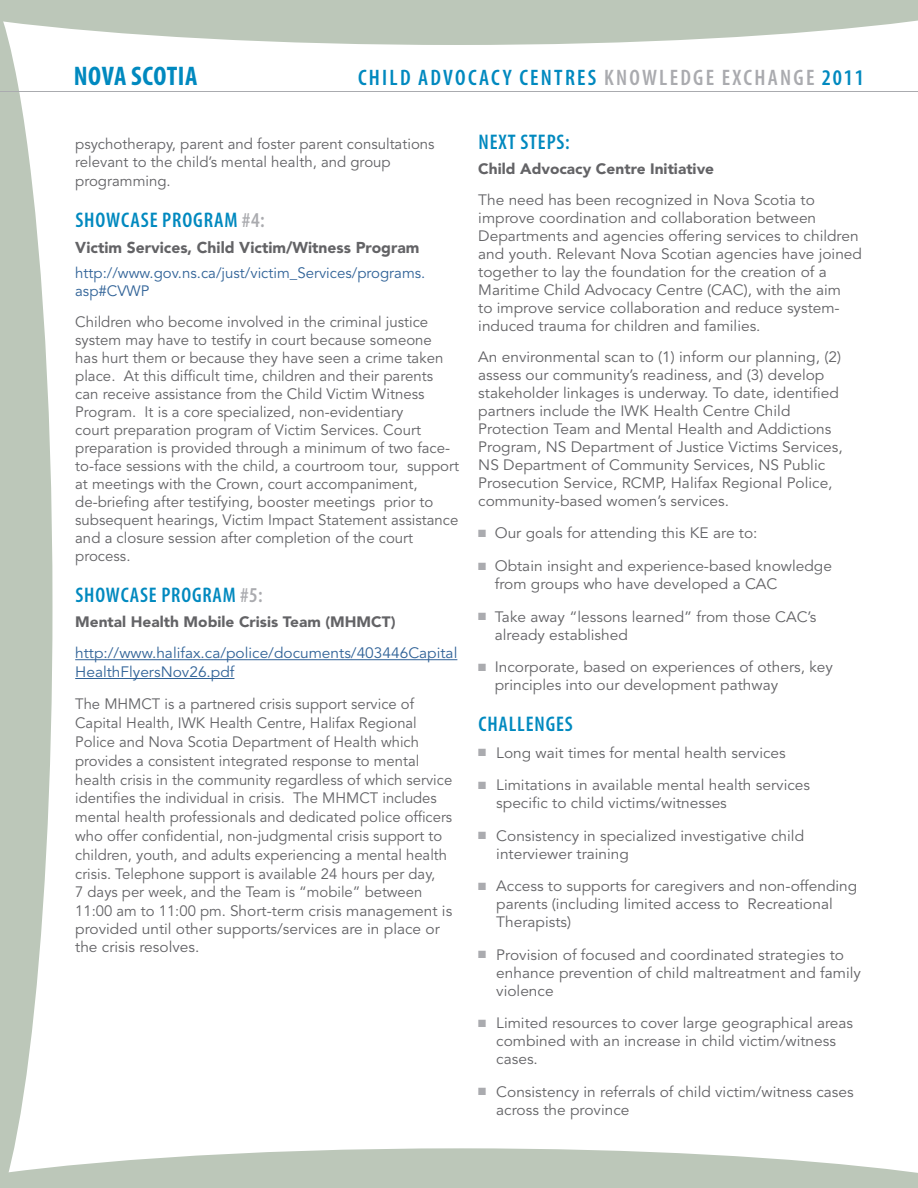
<style>
.page{position:relative;width:918px;height:1188px;background:#fff}
.page>*{position:absolute;margin:0;border:0;box-sizing:border-box;transform-origin:0 0}
.t1{font:700 condensed 27px "Myriad Pro";letter-spacing:.02em;color:#0089bf}
.t2{font:600 condensed 22.5px "Myriad Pro";letter-spacing:.1em;color:#0089bf}
.t3{font:600 condensed 21.15px "Myriad Pro";letter-spacing:.04em;color:#0089bf}
.t4{font:900 15.6px "Avenir LT Std";color:#636366}
.t5{font:15px/18px "Avenir LT Std";color:#636366}
.t6{font:15px/18px "Avenir LT Std";color:#316398}
.t7{font:900 15px "Avenir LT Std";color:#636366}
.s1{color:#aaabaf}
</style>
<div class="page">
<svg style="left:52px;top:0;width:866px;height:45px"></svg>
<svg style="left:0;top:0;width:52px;height:1148px;fill:#bcc7b9"></svg>
<hr style="left:0;top:91px;width:918px;height:1px;background:#aaabaf">
<svg style="left:0;top:1148px;width:918px;height:40px"></svg>
<hr style="left:75px;top:659px;width:382px;height:1px;background:#316398">
<hr style="left:75px;top:678px;width:159px;height:1px;background:#316398">
<h1 class="t1" style="left:74px;top:60px;width:125px">NOVA SCOTIA</h1>
<h2 class="t2" style="left:358px;top:64px;width:507px">CHILD ADVOCACY CENTRES <span class="s1">KNOWLEDGE EXCHANGE</span> 2011</h2>
<p class="t5" style="left:75px;top:137px;width:361px;line-height:18.5px">psychotherapy, parent and foster parent consultations relevant to the child’s mental health, and group programming.</p>
<h3 class="t3" style="left:75px;top:208px;width:191px">SHOWCASE PROGRAM <span class="s1">#4:</span></h3>
<p class="t4" style="left:75px;top:241px;width:346px">Victim Services, Child Victim/Witness Program</p>
<p class="t6" style="left:75px;top:265px;width:352px">http://www.gov.ns.ca/just/victim_Services/programs. asp#CVWP</p>
<p class="t5" style="left:75px;top:315px;width:385px">Children who become involved in the criminal justice system may have to testify in court because someone<br>has hurt them or because they have seen a crime taken place. At this difficult time, children and their parents can receive assistance from the Child Victim Witness Program. It is a core specialized, non-evidentiary<br>court preparation program of Victim Services. Court preparation is provided through a minimum of two face&shy;to-face sessions with the child, a courtroom tour, support at meetings with the Crown, court accompaniment, de-briefing after testifying, booster meetings prior to subsequent hearings, Victim Impact Statement assistance and a closure session after completion of the court process.</p>
<h3 class="t3" style="left:75px;top:583px;width:189px">SHOWCASE PROGRAM <span class="s1">#5:</span></h3>
<p class="t7" style="left:75px;top:616px;width:322px">Mental Health Mobile Crisis Team (MHMCT)</p>
<p class="t6" style="left:75px;top:645px;width:384px;line-height:18.8px">http://www.halifax.ca/police/documents/403446Capital<br>HealthFlyersNov26.pdf</p>
<p class="t5" style="left:75px;top:697px;width:379px;line-height:18.6px">The MHMCT is a partnered crisis support service of Capital Health, IWK Health Centre, Halifax Regional Police and Nova Scotia Department of Health which provides a consistent integrated response to mental health crisis in the community regardless of which service identifies the individual in crisis. The MHMCT includes mental health professionals and dedicated police officers who offer confidential, non-judgmental crisis support to children, youth, and adults experiencing a mental health crisis. Telephone support is available 24 hours per day,<br>7 days per week, and the Team is “mobile” between 11:00 am to 11:00 pm. Short-term crisis management is provided until other supports/services are in place or the crisis resolves.</p>
<h3 class="t3" style="left:478px;top:129px;width:93px">NEXT STEPS:</h3>
<p class="t7" style="left:478px;top:162px;width:237px">Child Advocacy Centre Initiative</p>
<p class="t5" style="left:478px;top:192px;width:385px">The need has been recognized in Nova Scotia to improve coordination and collaboration between Departments and agencies offering services to children and youth. Relevant Nova Scotian agencies have joined together to lay the foundation for the creation of a Maritime Child Advocacy Centre (CAC), with the aim<br>to improve service collaboration and reduce system&shy;induced trauma for children and families.</p>
<p class="t5" style="left:478px;top:349px;width:366px">An environmental scan to (1) inform our planning, (2) assess our community’s readiness, and (3) develop stakeholder linkages is underway. To date, identified partners include the IWK Health Centre Child Protection Team and Mental Health and Addictions Program, NS Department of Justice Victims Services, NS Department of Community Services, NS Public Prosecution Service, RCMP, Halifax Regional Police, community-based women’s services.</p>
<p class="t5" style="left:478px;top:526px;width:281px"><span class="s1">■</span> Our goals for attending this KE are to:</p>
<p class="t5" style="left:495px;top:558px;width:339px;text-indent:-16px"><span class="s1">■</span> Obtain insight and experience-based knowledge from groups who have developed a CAC</p>
<p class="t5" style="left:495px;top:609px;width:323px;text-indent:-16px"><span class="s1">■</span> Take away “lessons learned” from those CAC’s already established</p>
<p class="t5" style="left:495px;top:660px;width:340px;text-indent:-16px"><span class="s1">■</span> Incorporate, based on experiences of others, key principles into our development pathway</p>
<h3 class="t3" style="left:478px;top:712px;width:96px">CHALLENGES</h3>
<p class="t5" style="left:478px;top:745px;width:309px"><span class="s1">■</span> Long wait times for mental health services</p>
<p class="t5" style="left:496px;top:777px;width:315px;text-indent:-18px"><span class="s1">■</span> Limitations in available mental health services specific to child victims/witnesses</p>
<p class="t5" style="left:496px;top:828px;width:309px;text-indent:-18px"><span class="s1">■</span> Consistency in specialized investigative child interviewer training</p>
<p class="t5" style="left:496px;top:879px;width:362px;text-indent:-18px"><span class="s1">■</span> Access to supports for caregivers and non-offending parents (including limited access to Recreational<br>Therapists)</p>
<p class="t5" style="left:496px;top:947px;width:366px;text-indent:-18px"><span class="s1">■</span> Provision of focused and coordinated strategies to enhance prevention of child maltreatment and family violence</p>
<p class="t5" style="left:496px;top:1016px;width:358px;text-indent:-18px"><span class="s1">■</span> Limited resources to cover large geographical areas combined with an increase in child victim/witness cases.</p>
<p class="t5" style="left:496px;top:1084px;width:359px;text-indent:-18px"><span class="s1">■</span> Consistency in referrals of child victim/witness cases across the province</p>
</div>
